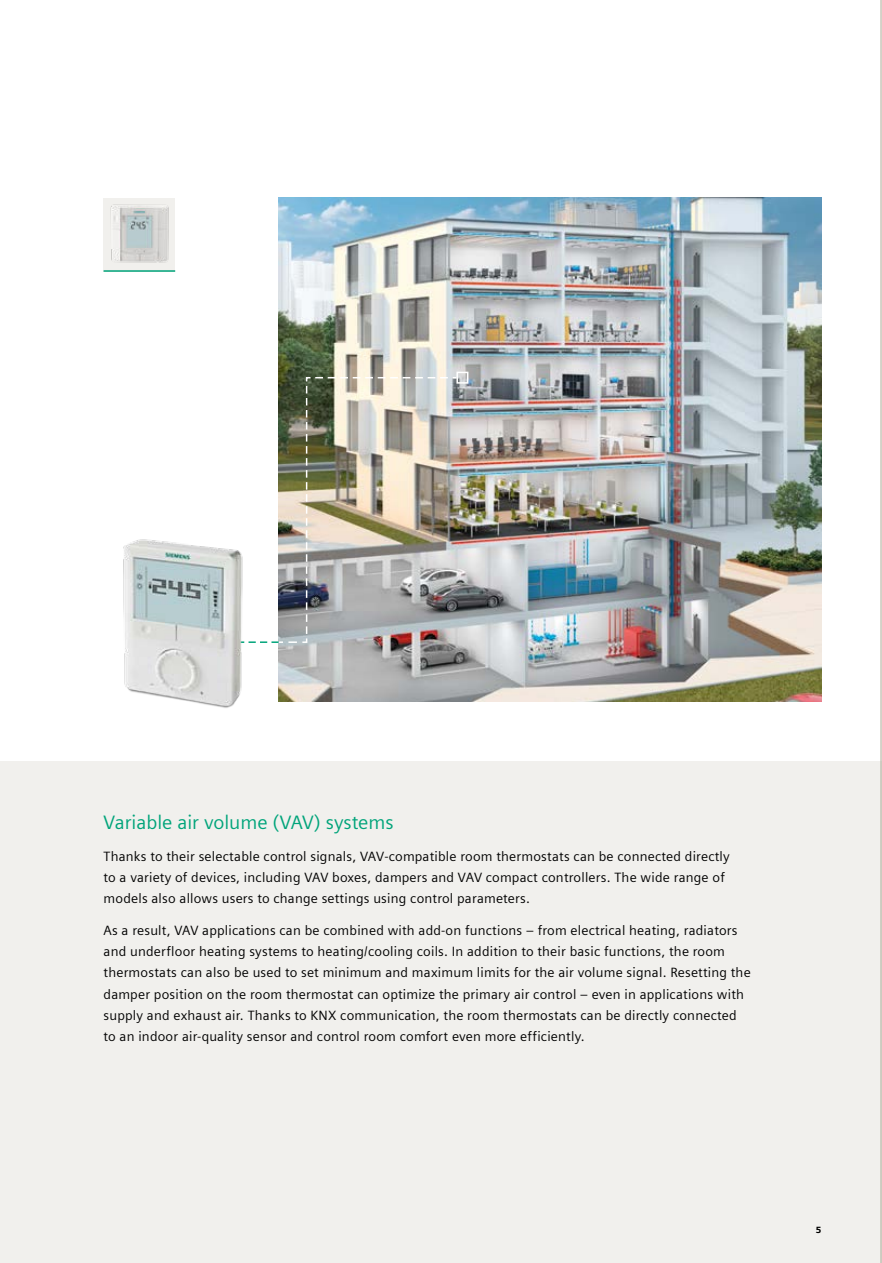
<style>
.page{position:relative;width:882px;height:1263px;background:#fff}
.page>*{position:absolute;margin:0;border:0;box-sizing:border-box;transform-origin:0 0}
.t1{font:19.5px "Siemens Sans Global";color:#00a47a}
.t2{font:13.5px/21.3px "Siemens Sans Global";letter-spacing:.015em;color:#000}
.t3{font:900 9px "Siemens Sans";color:#000}
</style>
<div class="page">
<img style="left:278px;top:198px;width:543px;height:504px">
<div style="left:0;top:761px;width:880px;height:502px;background:#f1f0ed"></div>
<div style="left:456px;top:372px;width:12px;height:12px;border:2px solid #fff"></div>
<img style="left:278px;top:376px;width:180px;height:268px">
<img style="left:103px;top:198px;width:72px;height:72px">
<hr style="left:103px;top:270px;width:72px;height:2px;background:#00a47a">
<img style="left:123px;top:518px;width:165px;height:190px">
<hr style="left:880px;top:0;width:1px;height:1263px;background:#aca996">
<h1 class="t1" style="left:103px;top:814px;width:291px">Variable air volume (VAV) systems</h1>
<p class="t2" style="left:103px;top:845px;width:627px">Thanks to their selectable control signals, VAV-compatible room thermostats can be connected directly to a variety of devices, including VAV boxes, dampers and VAV compact controllers. The wide range of models also allows users to change settings using control parameters.</p>
<p class="t2" style="left:103px;top:919px;width:648px">As a result, VAV applications can be combined with add-on functions – from electrical heating, radiators and underfloor heating systems to heating/cooling coils. In addition to their basic functions, the room thermostats can also be used to set minimum and maximum limits for the air volume signal. Resetting the damper position on the room thermostat can optimize the primary air control – even in applications with supply and exhaust air. Thanks to KNX communication, the room thermostats can be directly connected to an indoor air-quality sensor and control room comfort even more efficiently.</p>
<p class="t3" style="left:815px;top:1223px;width:7px">5</p>
</div>
